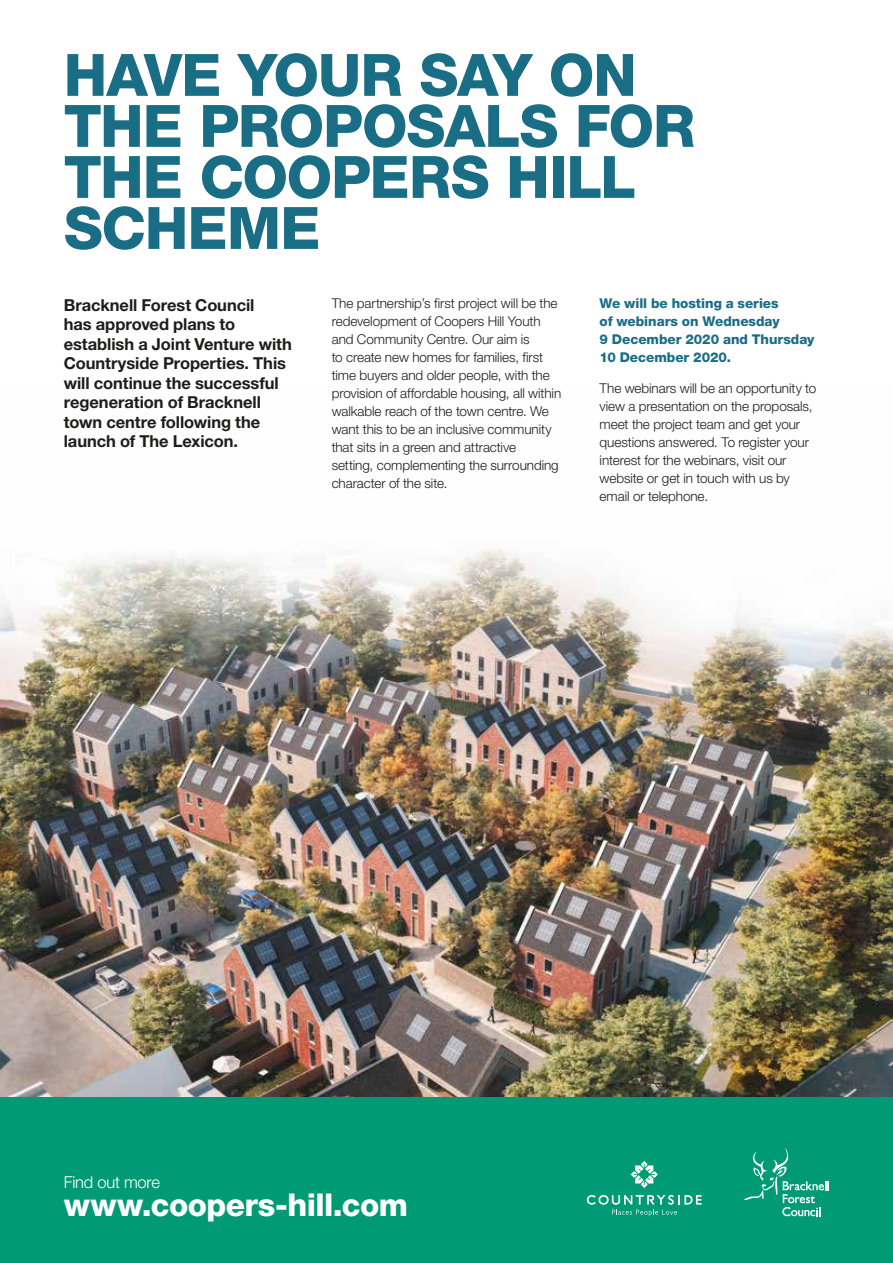
<style>
.page{position:relative;width:893px;height:1263px;background:#fff}
.page>*{position:absolute;margin:0;border:0;box-sizing:border-box;transform-origin:0 0}
.t1{font:800 58.5px/51px "Helvetica Neue";letter-spacing:-.02em;color:#196d85}
.t2{font:800 31.5px "Helvetica Neue";letter-spacing:-.015em;color:#fff}
.t3{font:700 16.5px/19.5px "Helvetica Neue";letter-spacing:-.005em;color:#1d1d1b}
.t4{font:300 16.5px "Helvetica Neue";letter-spacing:-.015em;color:#fff}
.t5{font:300 13.5px/18px "Helvetica Neue";letter-spacing:-.005em;color:#1d1d1b}
.t6{font:800 13.5px/18px "Helvetica Neue";color:#196d85}
</style>
<div class="page">
<img style="left:0;top:549px;width:893px;height:548px">
<div style="left:0;top:1097px;width:893px;height:166px;background:#009a74"></div>
<svg style="left:744px;top:1148px;width:85px;height:68px"></svg>
<svg style="left:631px;top:1161px;width:27px;height:27px"></svg>
<svg style="left:587px;top:1195px;width:115px;height:21px"></svg>
<h1 class="t1" style="left:64px;top:49px;width:633px">HAVE YOUR SAY ON<br>THE PROPOSALS FOR<br>THE COOPERS HILL<br>SCHEME</h1>
<p class="t3" style="left:64px;top:295px;width:230px">Bracknell Forest Council<br>has approved plans to establish a Joint Venture with<br>Countryside Properties. This will continue the successful regeneration of Bracknell town centre following the launch of The Lexicon.</p>
<p class="t5" style="left:332px;top:294px;width:231px">The partnership’s first project will be the redevelopment of Coopers Hill Youth and Community Centre. Our aim is<br>to create new homes for families, first time buyers and older people, with the provision of affordable housing, all within walkable reach of the town centre. We want this to be an inclusive community that sits in a green and attractive<br>setting, complementing the surrounding character of the site.</p>
<p class="t6" style="left:600px;top:294px;width:216px">We will be hosting a series<br>of webinars on Wednesday<br>9 December 2020 and Thursday<br>10 December 2020.</p>
<p class="t5" style="left:600px;top:379px;width:218px">The webinars will be an opportunity to view a presentation on the proposals, meet the project team and get your questions answered. To register your interest for the webinars, visit our website or get in touch with us by email or telephone.</p>
<p class="t4" style="left:64px;top:1172px;width:98px">Find out more</p>
<h2 class="t2" style="left:64px;top:1186px;width:346px">www.coopers-hill.com</h2>
</div>
